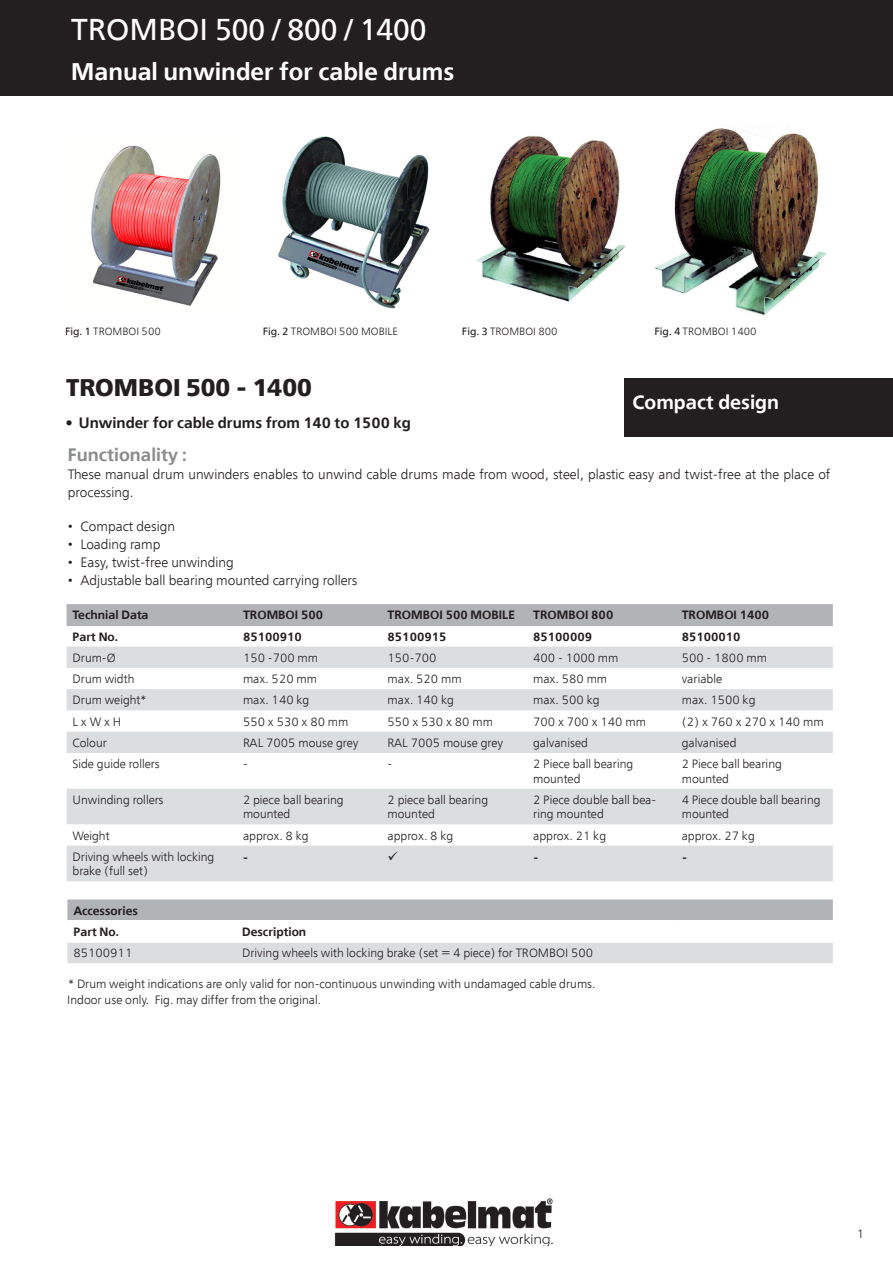
<style>
.page{position:relative;width:893px;height:1263px;background:#fff}
.page>*{position:absolute;margin:0;border:0;box-sizing:border-box;transform-origin:0 0}
.t1{font:30px "Free Set";color:#fff}
.t2{font:600 24px "Free Set";color:#fff}
.t3{font:700 24px "Free Set";color:#231f20}
.t4{font:600 19.5px "Free Set";color:#fff}
.t5{font:600 18px "Free Set";color:#8b8c8e}
.t6{font:600 15px "Free Set";color:#231f20}
.t7{font:300 13.5px/18px "Free Set";color:#231f20}
.t8{font:13.5px "Free Set";color:#231f20}
.t9{font:300 12px/14.4px "Free Set";color:#231f20}
.t10{font:600 12px/21.3px "Free Set";color:#231f20}
.t11{font:300 10.5px "Free Set";color:#231f20}
.s1{font-weight:400}
</style>
<div class="page">
<div style="left:0;top:0;width:893px;height:96px;background:#231f20"></div>
<img style="left:334px;top:1198px;width:219px;height:48px">
<div style="left:67px;top:604px;width:766px;height:22px;background:#b2b3b7"></div>
<svg style="left:67px;top:646px;width:766px;height:235px;fill:#dcdddf"></svg>
<svg style="left:67px;top:899px;width:766px;height:64px"></svg>
<hr style="left:67px;top:920px;width:169px;height:1px;background:#fff">
<hr style="left:236px;top:920px;width:443px;height:1px;background:#fff">
<hr style="left:679px;top:920px;width:154px;height:1px;background:#fff">
<hr style="left:67px;top:941px;width:169px;height:2px;background:#fff">
<hr style="left:236px;top:941px;width:443px;height:2px;background:#fff">
<hr style="left:679px;top:941px;width:154px;height:2px;background:#fff">
<div style="left:624px;top:378px;width:269px;height:58px;background:#231f20"></div>
<img style="left:91px;top:145px;width:130px;height:161px">
<img style="left:278px;top:136px;width:152px;height:173px">
<img style="left:476px;top:135px;width:150px;height:167px">
<img style="left:655px;top:128px;width:172px;height:188px">
<svg style="left:389px;top:851px;width:9px;height:9px"></svg>
<h1 class="t1" style="left:71px;top:10px;width:357px">TROMBOI 500 / 800 / 1400</h1>
<h2 class="t2" style="left:71px;top:56px;width:385px">Manual unwinder for cable drums</h2>
<p class="t11" style="left:65px;top:325px;width:97px"><span class="s1">Fig. 1</span> TROMBOI 500</p>
<p class="t11" style="left:263px;top:325px;width:136px"><span class="s1">Fig. 2</span> TROMBOI 500 MOBILE</p>
<p class="t11" style="left:462px;top:325px;width:97px"><span class="s1">Fig. 3</span> TROMBOI 800</p>
<p class="t11" style="left:654px;top:325px;width:104px"><span class="s1">Fig. 4</span> TROMBOI 1400</p>
<h2 class="t3" style="left:66px;top:372px;width:247px">TROMBOI 500 - 1400</h2>
<p class="t6" style="left:66px;top:413px;width:346px">• Unwinder for cable drums from 140 to 1500 kg</p>
<h3 class="t4" style="left:632px;top:389px;width:148px">Compact design</h3>
<h3 class="t5" style="left:68px;top:443px;width:120px">Functionality :</h3>
<p class="t7" style="left:68px;top:465px;width:764px">These manual drum unwinders enables to unwind cable drums made from wood, steel, plastic easy and twist-free at the place of processing.</p>
<p class="t7" style="left:68px;top:517px;width:109px">• Compact design</p>
<p class="t7" style="left:68px;top:535px;width:94px">• Loading ramp</p>
<p class="t7" style="left:68px;top:553px;width:167px">• Easy, twist-free unwinding</p>
<p class="t7" style="left:68px;top:571px;width:291px">• Adjustable ball bearing mounted carrying rollers</p>
<p class="t10" style="left:73px;top:604px;width:78px">Technial Data</p>
<p class="t10" style="left:243px;top:604px;width:82px">TROMBOI 500</p>
<p class="t10" style="left:388px;top:604px;width:129px">TROMBOI 500 MOBILE</p>
<p class="t10" style="left:533px;top:604px;width:82px">TROMBOI 800</p>
<p class="t10" style="left:682px;top:604px;width:89px">TROMBOI 1400</p>
<p class="t10" style="left:73px;top:625px;width:47px">Part No.</p>
<p class="t10" style="left:243px;top:625px;width:60px">85100910</p>
<p class="t10" style="left:388px;top:625px;width:60px">85100915</p>
<p class="t10" style="left:533px;top:625px;width:60px">85100009</p>
<p class="t10" style="left:682px;top:625px;width:60px">85100010</p>
<p class="t9" style="left:73px;top:650px;width:45px">Drum-Ø</p>
<p class="t9" style="left:243px;top:650px;width:77px">150 -700 mm</p>
<p class="t9" style="left:388px;top:650px;width:51px">150-700</p>
<p class="t9" style="left:533px;top:650px;width:87px">400 - 1000 mm</p>
<p class="t9" style="left:682px;top:650px;width:87px">500 - 1800 mm</p>
<p class="t9" style="left:73px;top:672px;width:63px">Drum width</p>
<p class="t9" style="left:243px;top:672px;width:76px">max. 520 mm</p>
<p class="t9" style="left:388px;top:672px;width:76px">max. 520 mm</p>
<p class="t9" style="left:533px;top:672px;width:76px">max. 580 mm</p>
<p class="t9" style="left:682px;top:672px;width:42px">variable</p>
<p class="t9" style="left:73px;top:693px;width:76px">Drum weight*</p>
<p class="t9" style="left:243px;top:693px;width:68px">max. 140 kg</p>
<p class="t9" style="left:388px;top:693px;width:68px">max. 140 kg</p>
<p class="t9" style="left:533px;top:693px;width:68px">max. 500 kg</p>
<p class="t9" style="left:682px;top:693px;width:75px">max. 1500 kg</p>
<p class="t9" style="left:73px;top:714px;width:50px">L x W x H</p>
<p class="t9" style="left:243px;top:714px;width:107px">550 x 530 x 80 mm</p>
<p class="t9" style="left:388px;top:714px;width:107px">550 x 530 x 80 mm</p>
<p class="t9" style="left:533px;top:714px;width:114px">700 x 700 x 140 mm</p>
<p class="t9" style="left:682px;top:714px;width:143px">(2) x 760 x 270 x 140 mm</p>
<p class="t9" style="left:73px;top:735px;width:36px">Colour</p>
<p class="t9" style="left:243px;top:735px;width:117px">RAL 7005 mouse grey</p>
<p class="t9" style="left:388px;top:735px;width:117px">RAL 7005 mouse grey</p>
<p class="t9" style="left:533px;top:735px;width:56px">galvanised</p>
<p class="t9" style="left:682px;top:735px;width:56px">galvanised</p>
<p class="t9" style="left:73px;top:757px;width:89px">Side guide rollers</p>
<p class="t9" style="left:243px;top:757px;width:6px">-</p>
<p class="t9" style="left:388px;top:757px;width:6px">-</p>
<p class="t9" style="left:533px;top:757px;width:102px">2 Piece ball bearing mounted</p>
<p class="t9" style="left:682px;top:757px;width:102px">2 Piece ball bearing mounted</p>
<p class="t9" style="left:73px;top:792px;width:93px">Unwinding rollers</p>
<p class="t9" style="left:243px;top:792px;width:102px">2 piece ball bearing mounted</p>
<p class="t9" style="left:388px;top:792px;width:102px">2 piece ball bearing mounted</p>
<p class="t9" style="left:533px;top:792px;width:125px">2 Piece double ball bea&shy;ring mounted</p>
<p class="t9" style="left:682px;top:792px;width:140px">4 Piece double ball bearing mounted</p>
<p class="t9" style="left:73px;top:828px;width:39px">Weight</p>
<p class="t9" style="left:243px;top:828px;width:67px">approx. 8 kg</p>
<p class="t9" style="left:388px;top:828px;width:67px">approx. 8 kg</p>
<p class="t9" style="left:533px;top:828px;width:75px">approx. 21 kg</p>
<p class="t9" style="left:682px;top:828px;width:75px">approx. 27 kg</p>
<p class="t9" style="left:73px;top:849px;width:143px">Driving wheels with locking brake (full set)</p>
<p class="t8" style="left:243px;top:848px;width:7px">-</p>
<p class="t8" style="left:533px;top:848px;width:7px">-</p>
<p class="t8" style="left:682px;top:848px;width:7px">-</p>
<p class="t10" style="left:73px;top:900px;width:66px">Accessories<br>Part No.</p>
<p class="t10" style="left:242px;top:921px;width:66px">Description</p>
<p class="t9" style="left:73px;top:946px;width:60px">85100911</p>
<p class="t9" style="left:242px;top:946px;width:353px">Driving wheels with locking brake (set = 4 piece) for TROMBOI 500</p>
<p class="t9" style="left:68px;top:976px;width:529px">* Drum weight indications are only valid for non-continuous unwinding with undamaged cable drums.</p>
<p class="t9" style="left:67px;top:993px;width:255px">Indoor use only. Fig. may differ from the original.</p>
<p class="t9" style="left:857px;top:1227px;width:9px">1</p>
</div>
